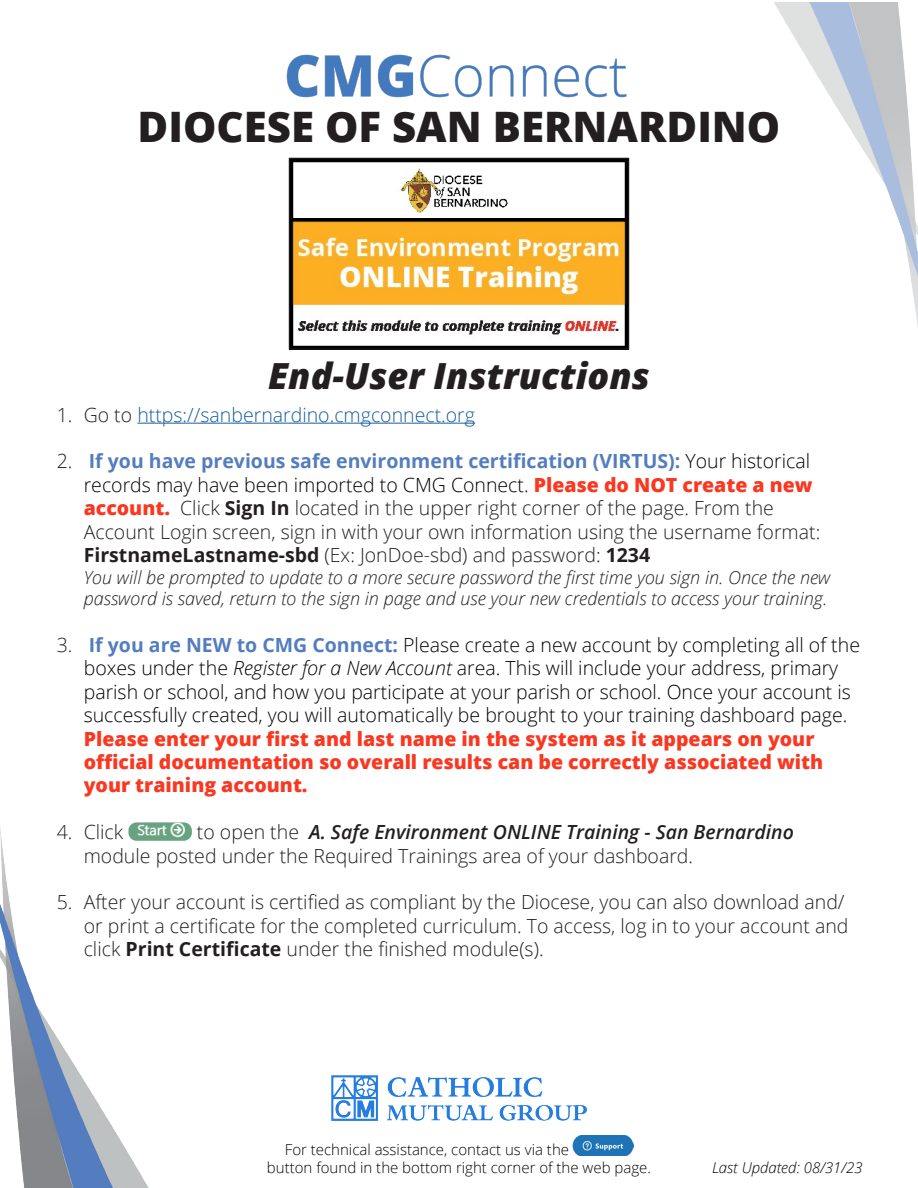
<style>
.page{position:relative;width:918px;height:1188px;background:#fff}
.page>*{position:absolute;margin:0;border:0;box-sizing:border-box;transform-origin:0 0}
.t1{font:800 42px "Open Sans";color:#231f20}
.t2{font:italic 800 36px "Open Sans";color:#231f20}
.t3{font:300 19.5px/23.4px "Open Sans";color:#231f20}
.t4{font:300 19.5px/23.4px "Open Sans";color:#000}
.t5{font:300 19.5px "Open Sans";color:#175d9e}
.t6{font:italic 300 18px/21.6px "Open Sans";color:#231f20}
.t7{font:300 15px/18px "Open Sans";color:#040503}
.t8{font:italic 300 15px "Open Sans";color:#040503}
.s1{color:#231f20}
.s2{font-weight:700;color:#537dbf}
.s3{color:#000}
.s4{font-weight:800;color:#f93822}
.s5{font-weight:700}
.s6{font-style:italic}
.s7{font-weight:600;font-style:italic}
</style>
<div class="page">
<img style="left:0;top:827px;width:149px;height:361px">
<img style="left:774px;top:2px;width:144px;height:325px">
<hr style="left:137px;top:423px;width:338px;height:1px;background:#175d9e">
<img style="left:128px;top:822px;width:64px;height:19px">
<img style="left:331px;top:1076px;width:256px;height:45px">
<img style="left:291px;top:160px;width:336px;height:187px">
<div style="left:289px;top:158px;width:340px;height:191px;border:1px solid #231f20"></div>
<img style="left:573px;top:1135px;width:60px;height:20px">
<img style="left:286px;top:54px;width:341px;height:43px">
<p class="t1" style="left:138px;top:95px;width:644px">DIOCESE OF SAN BERNARDINO</p>
<p class="t2" style="left:268px;top:349px;width:383px">End-User Instructions</p>
<p class="t5" style="left:57px;top:401px;width:420px"><span class="s1">1. Go to</span> https://sanbernardino.cmgconnect.org</p>
<p class="t3" style="left:84px;top:449px;width:738px;text-indent:-27px">2. <span class="s2">If you have previous safe environment certification (VIRTUS):</span> <span class="s3">Your historical records may have been imported to CMG Connect.</span> <span class="s4">Please do NOT create a new account.</span> Click <span class="s5">Sign In</span> located in the upper right corner of the page. From the Account Login screen, sign in with your own information using the username format:<br><span class="s5">FirstnameLastname-sbd</span> (Ex: JonDoe-sbd) and password: <span class="s5">1234</span></p>
<p class="t6" style="left:84px;top:566px;width:748px">You will be prompted to update to a more secure password the first time you sign in. Once the new password is saved, return to the sign in page and use your new credentials to access your training.</p>
<p class="t4" style="left:84px;top:633px;width:778px;text-indent:-27px"><span class="s1">3.</span> <span class="s2">If you are NEW to CMG Connect:</span> Please create a new account by completing all of the boxes under the <span class="s6">Register for a New Account</span> area. This will include your address, primary parish or school, and how you participate at your parish or school. Once your account is successfully created, you will automatically be brought to your training dashboard page.<br><span class="s4">Please enter your first and last name in the system as it appears on your official documentation so overall results can be correctly associated with your training account.</span></p>
<p class="t3" style="left:57px;top:820px;width:68px">4. Click</p>
<p class="t3" style="left:84px;top:820px;width:712px;text-indent:113px">to open the <span class="s7">A. Safe Environment ONLINE Training - San Bernardino </span>module posted under the Required Trainings area of your dashboard.</p>
<p class="t3" style="left:84px;top:890px;width:766px;text-indent:-27px">5. After your account is certified as compliant by the Diocese, you can also download and/ or print a certificate for the completed curriculum. To access, log in to your account and click <span class="s5">Print Certificate</span> under the finished module(s).</p>
<p class="t7" style="left:267px;top:1140px;width:386px;text-indent:18px">For technical assistance, contact us via the<br>button found in the bottom right corner of the web page.</p>
<p class="t8" style="left:712px;top:1157px;width:152px">Last Updated: 08/31/23</p>
</div>
